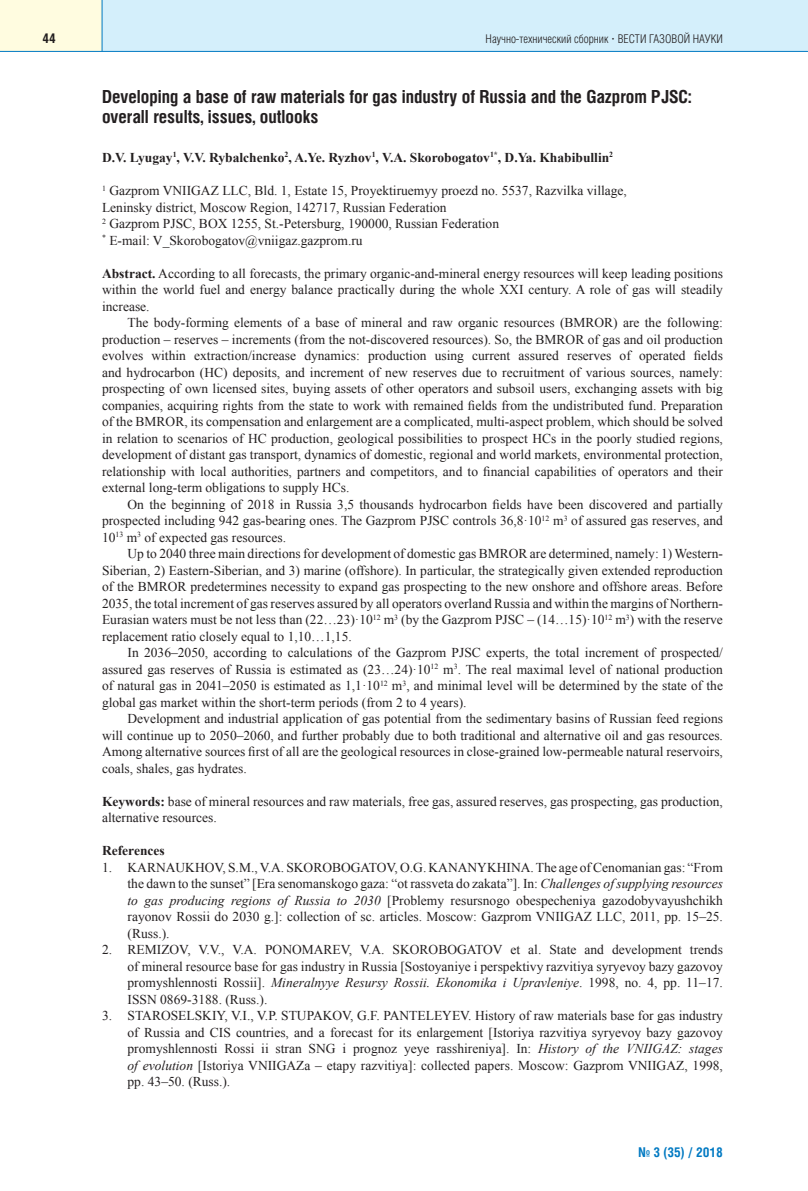
<style>
.page{position:relative;width:808px;height:1191px;background:#fff}
.page>*{position:absolute;margin:0;border:0;box-sizing:border-box;transform-origin:0 0}
.t1{font:700 18px/19.5px "Helios Cond";color:#231f20}
.t2{font:13.5px/16.5px "Times New Roman";color:#231f20;text-align:justify}
.t3{font:700 13.5px "Times New Roman";color:#231f20}
.t4{font:700 13.5px "Helios Cond";color:#0079c2}
.t5{font:700 13.5px "Helios Cond";color:#231f20}
.t6{font:300 12px "Helios Cond";color:#231f20}
.s1{font-family:"Times New Roman";font-weight:700}
.s2{font-weight:700}
.s3{font-style:italic}
</style>
<div class="page">
<div style="left:102px;top:0;width:706px;height:51px;background:#d4effb"></div>
<div style="left:0;top:0;width:102px;height:51px;background:#fffce0"></div>
<hr style="left:0;top:51px;width:808px;height:1px;background:#0079c2">
<hr style="left:102px;top:0;width:1px;height:51px;background:#0079c2">
<p class="t5" style="left:43px;top:33px;width:15px">44</p>
<p class="t6" style="left:486px;top:34px;width:239px">Научно-технический сборник <span class="s1">·</span> ВЕСТИ ГАЗОВОЙ НАУКИ</p>
<h1 class="t1" style="left:102px;top:88px;width:591px">Developing a base of raw materials for gas industry of Russia and the Gazprom PJSC: overall results, issues, outlooks</h1>
<p class="t3" style="left:102px;top:150px;width:513px">D.V. Lyugay<sup>1</sup>, V.V. Rybalchenko<sup>2</sup>, A.Ye. Ryzhov<sup>1</sup>, V.A. Skorobogatov<sup>1*</sup>, D.Ya. Khabibullin<sup>2</sup></p>
<p class="t2" style="left:102px;top:182px;width:526px;text-align:left"><sup>1</sup> Gazprom VNIIGAZ LLC, Bld. 1, Estate 15, Proyektiruemyy proezd no. 5537, Razvilka village, Leninsky district, Moscow Region, 142717, Russian Federation<br><sup>2</sup> Gazprom PJSC, BOX 1255, St.-Petersburg, 190000, Russian Federation<br><sup>*</sup> E-mail: V_Skorobogatov@vniigaz.gazprom.ru</p>
<p class="t2" style="left:102px;top:265px;width:622px"><span class="s2">Abstract.</span> According to all forecasts, the primary organic-and-mineral energy resources will keep leading positions within the world fuel and energy balance practically during the whole XXI century. A role of gas will steadily increase.</p>
<p class="t2" style="left:102px;top:314px;width:622px;text-indent:26px">The body-forming elements of a base of mineral and raw organic resources (BMROR) are the following: production – reserves – increments (from the not-discovered resources). So, the BMROR of gas and oil production evolves within extraction/increase dynamics: production using current assured reserves of operated fields and hydrocarbon (HC) deposits, and increment of new reserves due to recruitment of various sources, namely: prospecting of own licensed sites, buying assets of other operators and subsoil users, exchanging assets with big companies, acquiring rights from the state to work with remained fields from the undistributed fund. Preparation of the BMROR, its compensation and enlargement are a complicated, multi-aspect problem, which should be solved in relation to scenarios of HC production, geological possibilities to prospect HCs in the poorly studied regions, development of distant gas transport, dynamics of domestic, regional and world markets, environmental protection, relationship with local authorities, partners and competitors, and to financial capabilities of operators and their external long-term obligations to supply HCs.</p>
<p class="t2" style="left:102px;top:496px;width:622px;text-indent:26px">On the beginning of 2018 in Russia 3,5 thousands hydrocarbon fields have been discovered and partially prospected including 942 gas-bearing ones. The Gazprom PJSC controls 36,8·10<sup>12</sup> m<sup>3</sup> of assured gas reserves, and 10<sup>13</sup> m<sup>3</sup> of expected gas resources.</p>
<p class="t2" style="left:102px;top:545px;width:622px;text-indent:26px">Up to 2040 three main directions for development of domestic gas BMROR are determined, namely: 1) Western-Siberian, 2) Eastern-Siberian, and 3) marine (offshore). In particular, the strategically given extended reproduction of the BMROR predetermines necessity to expand gas prospecting to the new onshore and offshore areas. Before 2035, the total increment of gas reserves assured by all operators overland Russia and within the margins of Northern-Eurasian waters must be not less than (22…23)·10<sup>12</sup> m<sup>3</sup> (by the Gazprom PJSC – (14…15)·10<sup>12</sup> m<sup>3</sup>) with the reserve replacement ratio closely equal to 1,10…1,15.</p>
<p class="t2" style="left:102px;top:644px;width:622px;text-indent:26px">In 2036–2050, according to calculations of the Gazprom PJSC experts, the total increment of prospected/ assured gas reserves of Russia is estimated as (23…24)·10<sup>12</sup> m<sup>3</sup>. The real maximal level of national production of natural gas in 2041–2050 is estimated as 1,1·10<sup>12</sup> m<sup>3</sup>, and minimal level will be determined by the state of the global gas market within the short-term periods (from 2 to 4 years).</p>
<p class="t2" style="left:102px;top:710px;width:622px;text-indent:26px">Development and industrial application of gas potential from the sedimentary basins of Russian feed regions will continue up to 2050–2060, and further probably due to both traditional and alternative oil and gas resources.<br>Among alternative sources first of all are the geological resources in close-grained low-permeable natural reservoirs, coals, shales, gas hydrates.</p>
<p class="t2" style="left:102px;top:793px;width:622px"><span class="s2">Keywords:</span> base of mineral resources and raw materials, free gas, assured reserves, gas prospecting, gas production, alternative resources.</p>
<p class="t3" style="left:102px;top:843px;width:64px">References</p>
<p class="t2" style="left:128px;top:859px;width:597px;text-indent:-26px">1. KARNAUKHOV, S.M., V.A. SKOROBOGATOV, O.G. KANANYKHINA. The age of Cenomanian gas: “From the dawn to the sunset” [Era senomanskogo gaza: “ot rassveta do zakata”]. In: <span class="s3">Challenges of supplying resources to gas producing regions of Russia to 2030</span> [Problemy resursnogo obespecheniya gazodobyvayushchikh rayonov Rossii do 2030 g.]: collection of sc. articles. Moscow: Gazprom VNIIGAZ LLC, 2011, pp. 15–25. (Russ.).</p>
<p class="t2" style="left:128px;top:941px;width:597px;text-indent:-26px">2. REMIZOV, V.V., V.A. PONOMAREV, V.A. SKOROBOGATOV et al. State and development trends of mineral resource base for gas industry in Russia [Sostoyaniye i perspektivy razvitiya syryevoy bazy gazovoy promyshlennosti Rossii]. <span class="s3">Mineralnyye Resursy Rossii. Ekonomika i Upravleniye</span>. 1998, no. 4, pp. 11–17.<br>ISSN 0869-3188. (Russ.).</p>
<p class="t2" style="left:128px;top:1007px;width:597px;text-indent:-26px">3. STAROSELSKIY, V.I., V.P. STUPAKOV, G.F. PANTELEYEV. History of raw materials base for gas industry of Russia and CIS countries, and a forecast for its enlargement [Istoriya razvitiya syryevoy bazy gazovoy promyshlennosti Rossi ii stran SNG i prognoz yeye rasshireniya]. In: <span class="s3">History of the VNIIGAZ: stages of evolution</span> [Istoriya VNIIGAZa – etapy razvitiya]: collected papers. Moscow: Gazprom VNIIGAZ, 1998, pp. 43–50. (Russ.).</p>
<p class="t4" style="left:638px;top:1147px;width:86px">№ 3 (35) / 2018</p>
</div>
